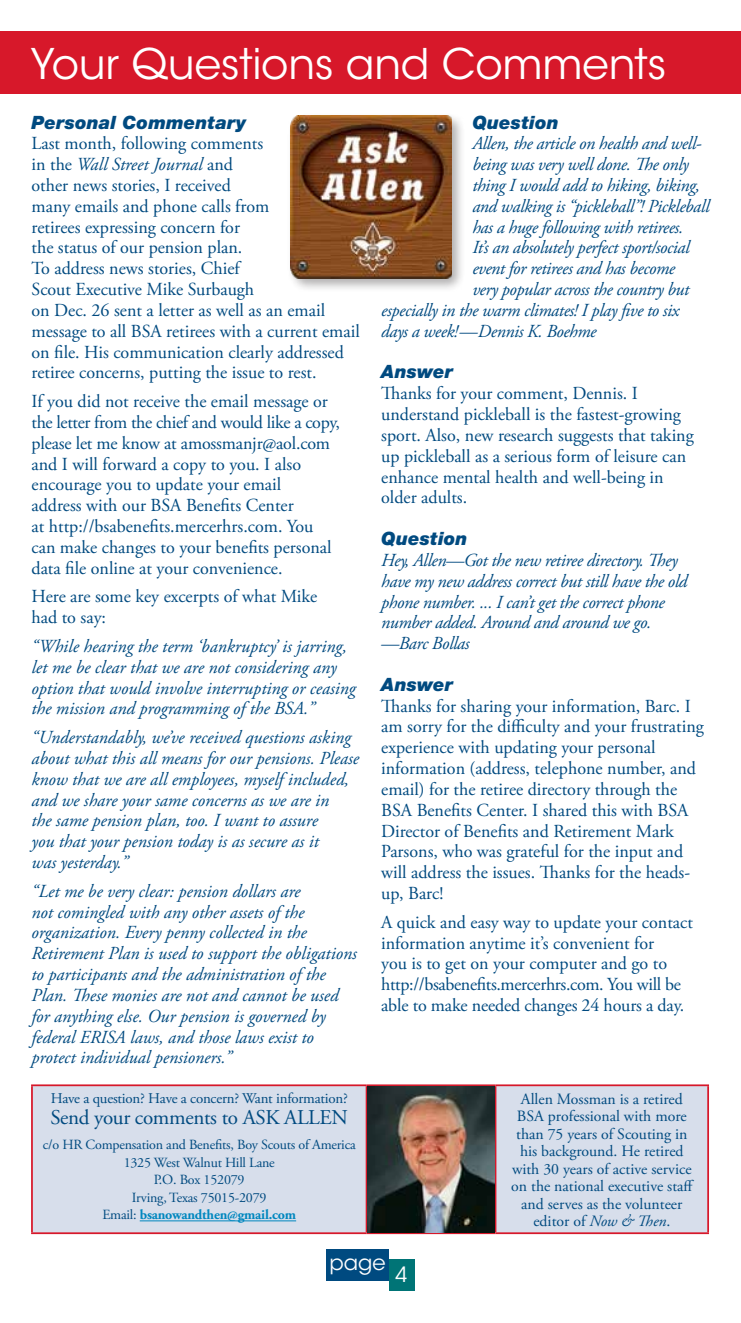
<style>
.page{position:relative;width:741px;height:1323px;background:#fff}
.page>*{position:absolute;margin:0;border:0;box-sizing:border-box;transform-origin:0 0}
.t1{font:42px "ITC Avant Garde Std";letter-spacing:-.005em;color:#fff}
.t2{font:21px "Adobe Garamond Pro";letter-spacing:-.015em;color:#004a80}
.t3{font:21px "ITC Avant Garde Std";color:#fff}
.t4{font:18.38px/20.8px "Adobe Garamond Pro";color:#004a80}
.t5{font:italic 18.38px/20.8px "Adobe Garamond Pro";color:#004a80}
.t6{font:italic 18.38px/20.8px "Adobe Garamond Pro";letter-spacing:-.02em;color:#004a80}
.t7{font:italic 900 18.38px "Helvetica Neue LT Std";letter-spacing:.005em;color:#004a80}
.t8{font:15.75px/17.5px "Adobe Garamond Pro";color:#004a80;text-align:center}
.t9{font:14.88px "Adobe Garamond Pro";letter-spacing:-.015em;color:#004a80}
.t10{font:14px/17.5px "Adobe Garamond Pro";letter-spacing:-.015em;color:#004a80;text-align:center}
.s1{font-style:italic}
.s2{font-weight:700;color:#0087bf}
</style>
<div class="page">
<div style="left:326px;top:1250px;width:62px;height:31px;background:#004a80"></div>
<div style="left:388px;top:1260px;width:26px;height:31px;background:#007476"></div>
<div style="left:286px;top:112px;width:179px;height:181px;background:#231f20;opacity:.35"></div>
<img style="left:290px;top:115px;width:161px;height:164px">
<div style="left:33px;top:1086px;width:674px;height:146px;background:#d7deeb"></div>
<hr style="left:31px;top:1084px;width:335px;height:2px;background:#d7182a">
<hr style="left:31px;top:1086px;width:2px;height:146px;background:#d7182a">
<hr style="left:366px;top:1084px;width:129px;height:2px;background:#d7182a">
<hr style="left:365px;top:1086px;width:2px;height:146px;background:#d7182a">
<hr style="left:495px;top:1084px;width:213px;height:2px;background:#d7182a">
<hr style="left:494px;top:1086px;width:2px;height:146px;background:#d7182a">
<hr style="left:707px;top:1086px;width:1px;height:146px;background:#d7182a">
<hr style="left:31px;top:1232px;width:335px;height:2px;background:#d7182a">
<hr style="left:366px;top:1232px;width:129px;height:2px;background:#d7182a">
<hr style="left:495px;top:1232px;width:213px;height:2px;background:#d7182a">
<hr style="left:140px;top:1221px;width:156px;height:1px;background:#0087bf">
<img style="left:367px;top:1086px;width:127px;height:146px">
<div style="left:0;top:32px;width:740px;height:62px;background:#d7182a"></div>
<hr style="left:740px;top:32px;width:1px;height:62px;background:#007476">
<h1 class="t1" style="left:30px;top:38px;width:637px">Your Questions and Comments</h1>
<p class="t7" style="left:32px;top:111px;width:216px">Personal Commentary</p>
<p class="t4" style="left:32px;top:134px;width:329px">Last month, following comments<br>in the <span class="s1">Wall Street Journal</span> and<br>other news stories, I received<br>many emails and phone calls from<br>retirees expressing concern for<br>the status of our pension plan.<br>To address news stories, Chief<br>Scout Executive Mike Surbaugh<br>on Dec. 26 sent a letter as well as an email message to all BSA retirees with a current email on file. His communication clearly addressed retiree concerns, putting the issue to rest.</p>
<p class="t4" style="left:32px;top:391px;width:310px">If you did not receive the email message or the letter from the chief and would like a copy, please let me know at amossmanjr@aol.com and I will forward a copy to you. I also encourage you to update your email<br>address with our BSA Benefits Center<br>at http://bsabenefits.mercerhrs.com. You can make changes to your benefits personal data file online at your convenience.</p>
<p class="t4" style="left:32px;top:587px;width:287px">Here are some key excerpts of what Mike had to say:</p>
<p class="t5" style="left:32px;top:636px;width:325px">“While hearing the term ‘bankruptcy’ is jarring, let me be clear that we are not considering any option that would involve interrupting or ceasing the mission and programming of the BSA.”</p>
<p class="t5" style="left:32px;top:727px;width:329px">“Understandably, we’ve received questions asking about what this all means for our pensions. Please know that we are all employees, myself included, and we share your same concerns as we are in<br>the same pension plan, too. I want to assure<br>you that your pension today is as secure as it<br>was yesterday.”</p>
<p class="t5" style="left:32px;top:881px;width:326px">“Let me be very clear: pension dollars are<br>not comingled with any other assets of the organization. Every penny collected in the Retirement Plan is used to support the obligations to participants and the administration of the Plan. These monies are not and cannot be used for anything else. Our pension is governed by federal ERISA laws, and those laws exist to protect individual pensioners.”</p>
<p class="t9" style="left:51px;top:1089px;width:298px">Have a question? Have a concern? Want information?</p>
<p class="t2" style="left:50px;top:1105px;width:299px">Send your comments to ASK ALLEN</p>
<p class="t10" style="left:43px;top:1137px;width:314px">c/o HR Compensation and Benefits, Boy Scouts of America<br>1325 West Walnut Hill Lane<br>P.O. Box 152079<br>Irving, Texas 75015-2079<br>Email: <span class="s2">bsanowandthen@gmail.com</span></p>
<p class="t7" style="left:472px;top:111px;width:88px">Question</p>
<p class="t6" style="left:472px;top:134px;width:230px">Allen, the article on health and well-</p>
<p class="t6" style="left:472px;top:154px;width:218px">being was very well done. The only</p>
<p class="t6" style="left:472px;top:175px;width:229px">thing I would add to hiking, biking,</p>
<p class="t6" style="left:472px;top:196px;width:238px">and walking is “pickleball”! Pickleball</p>
<p class="t6" style="left:472px;top:217px;width:212px">has a huge following with retirees.</p>
<p class="t6" style="left:472px;top:238px;width:219px">It’s an absolutely perfect sport/social</p>
<p class="t6" style="left:472px;top:259px;width:204px">event for retirees and has become</p>
<p class="t6" style="left:472px;top:279px;width:218px">very popular across the country but</p>
<p class="t6" style="left:381px;top:300px;width:300px">especially in the warm climates! I play five to six</p>
<p class="t6" style="left:381px;top:321px;width:217px">days a week!—Dennis K. Boehme</p>
<p class="t7" style="left:381px;top:361px;width:73px">Answer</p>
<p class="t4" style="left:381px;top:384px;width:314px">Thanks for your comment, Dennis. I understand pickleball is the fastest-growing sport. Also, new research suggests that taking up pickleball as a serious form of leisure can enhance mental health and well-being in older adults.</p>
<p class="t7" style="left:381px;top:527px;width:88px">Question</p>
<p class="t6" style="left:381px;top:550px;width:307px">Hey, Allen—Got the new retiree directory. They have my new address correct but still have the old phone number. ... I can’t get the correct phone number added. Around and around we go. —Barc Bollas</p>
<p class="t7" style="left:381px;top:673px;width:73px">Answer</p>
<p class="t4" style="left:381px;top:696px;width:324px">Thanks for sharing your information, Barc. I am sorry for the difficulty and your frustrating experience with updating your personal information (address, telephone number, and email) for the retiree directory through the BSA Benefits Center. I shared this with BSA Director of Benefits and Retirement Mark Parsons, who was grateful for the input and will address the issues. Thanks for the heads&shy;up, Barc!</p>
<p class="t4" style="left:381px;top:912px;width:313px">A quick and easy way to update your contact information anytime it’s convenient for<br>you is to get on your computer and go to http://bsabenefits.mercerhrs.com. You will be able to make needed changes 24 hours a day.</p>
<p class="t8" style="left:511px;top:1091px;width:184px">Allen Mossman is a retired<br>BSA professional with more than 75 years of Scouting in his background. He retired with 30 years of active service on the national executive staff and serves as the volunteer editor of <span class="s1">Now &amp; Then</span>.</p>
<p class="t3" style="left:329px;top:1250px;width:58px">page</p>
<p class="t3" style="left:395px;top:1262px;width:14px">4</p>
</div>
